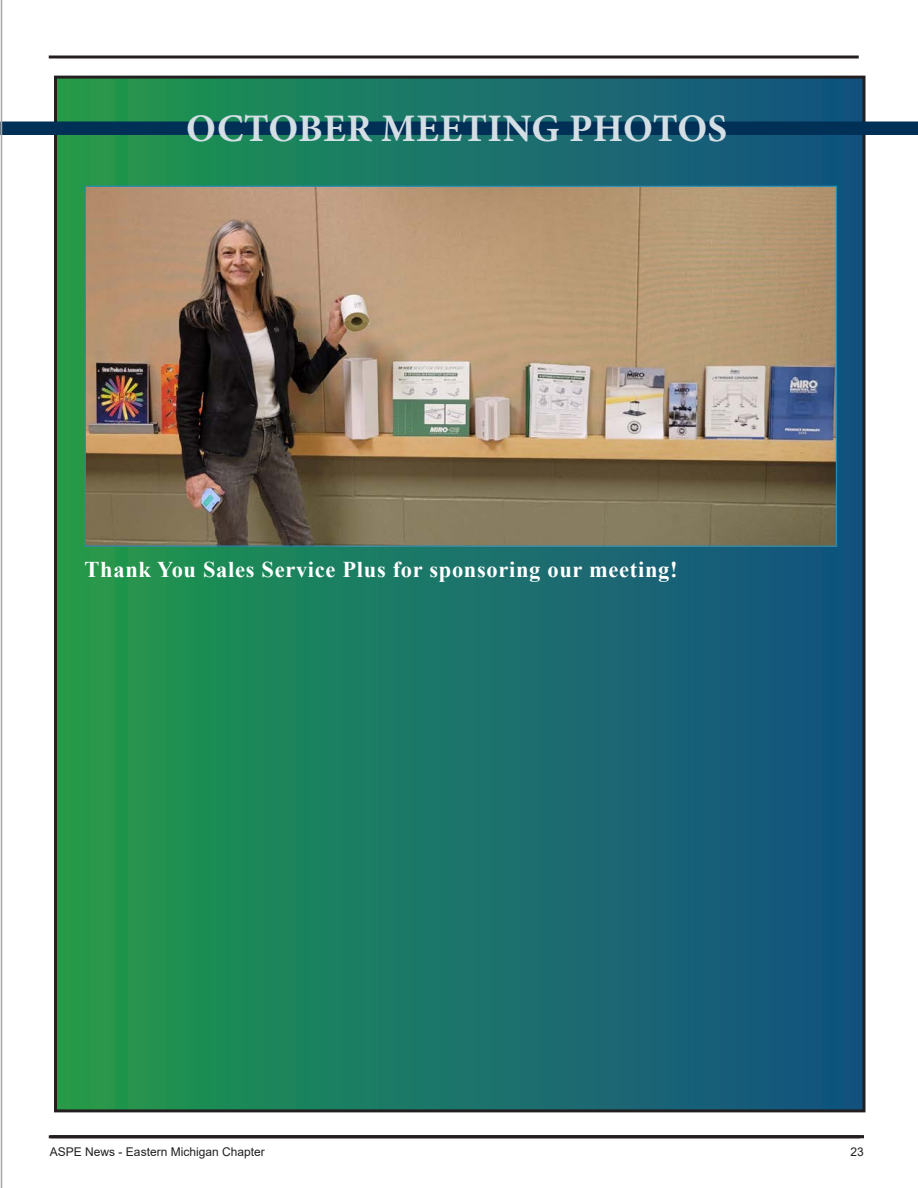
<style>
.page{position:relative;width:918px;height:1188px;background:#fff}
.page>*{position:absolute;margin:0;border:0;box-sizing:border-box;transform-origin:0 0}
.t1{font:700 39px "Minion Pro";letter-spacing:.005em;color:#d3dee5}
.t2{font:700 22.5px "Times New Roman";letter-spacing:.03em;color:#fff}
.t3{font:12px "Arial";color:#231f20}
</style>
<div class="page">
<div style="left:56px;top:77px;width:808px;height:1034px;background:linear-gradient(to right,#24994c,#135083)"></div>
<div style="left:0;top:122px;width:918px;height:13px;background:#003056"></div>
<img style="left:87px;top:188px;width:748px;height:357px">
<hr style="left:49px;top:56px;width:810px;height:2px;background:#231f20">
<hr style="left:49px;top:1135px;width:811px;height:3px;background:#231f20">
<hr style="left:1px;top:0;width:1px;height:1188px;background:#a6a7ab">
<h1 class="t1" style="left:186px;top:101px;width:543px">OCTOBER MEETING PHOTOS</h1>
<p class="t2" style="left:85px;top:553px;width:595px">Thank You Sales Service Plus for sponsoring our meeting!</p>
<p class="t3" style="left:50px;top:1143px;width:216px">ASPE News - Eastern Michigan Chapter</p>
<p class="t3" style="left:850px;top:1143px;width:15px">23</p>
</div>
